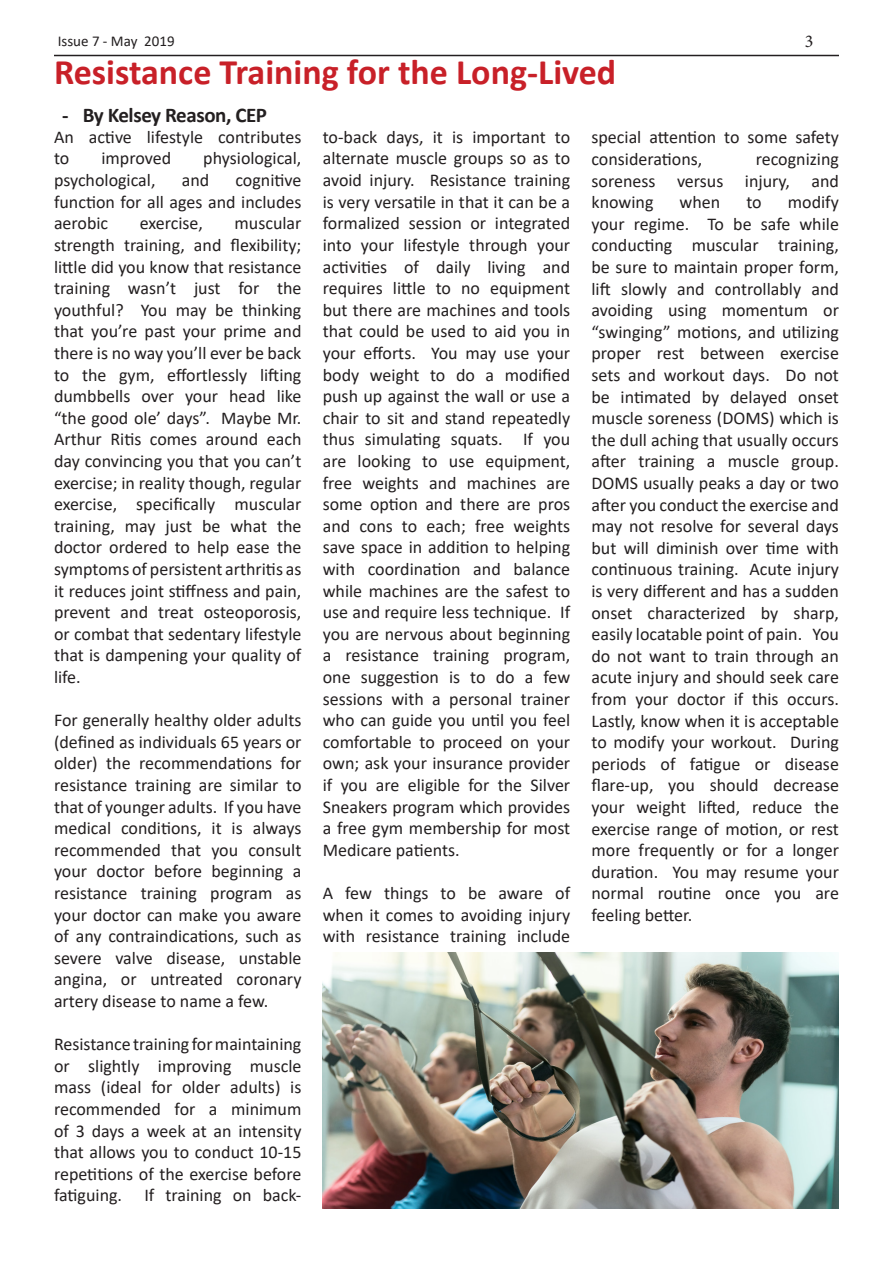
<style>
.page{position:relative;width:893px;height:1263px;background:#fff}
.page>*{position:absolute;margin:0;border:0;box-sizing:border-box;transform-origin:0 0}
.t1{font:700 36px "Calibri";color:#c82028}
.t2{font:700 21px "Calibri";letter-spacing:-.02em;color:#231f20}
.t3{font:18px/21.6px "Calibri";color:#231f20;text-align:justify}
.t4{font:18px "Minion Pro";color:#231f20}
.t5{font:15px "Calibri";color:#231f20}
</style>
<div class="page">
<hr style="left:54px;top:55px;width:785px;height:1px;background:#231f20">
<img style="left:323px;top:953px;width:516px;height:256px">
<p class="t5" style="left:58px;top:30px;width:118px">Issue 7 - May 2019</p>
<p class="t4" style="left:805px;top:29px;width:10px">3</p>
<p class="t1" style="left:54px;top:47px;width:564px">Resistance Training for the Long-Lived</p>
<p class="t2" style="left:62px;top:100px;width:206px">- By Kelsey Reason, CEP</p>
<p class="t3" style="left:54px;top:126px;width:249px">An active lifestyle contributes to</p>
<p class="t3" style="left:323px;top:126px;width:249px">to-back days, it is important to alternate muscle groups so as to avoid injury. Resistance training is very versatile in that it can be a formalized session or integrated into your lifestyle through your activities of daily living and requires little to no equipment but there are machines and tools that could be used to aid you in your efforts. You may use your body weight to do a modified push up against the wall or use a chair to sit and stand repeatedly thus simulating squats. If you are looking to use equipment, free weights and machines are some option and there are pros and cons to each; free weights save space in addition to helping with coordination and balance while machines are the safest to use and require less technique. If you are nervous about beginning a resistance training program, one suggestion is to do a few sessions with a personal trainer who can guide you until you feel comfortable to proceed on your own; ask your insurance provider if you are eligible for the Silver Sneakers program which provides a free gym membership for most Medicare patients.</p>
<p class="t3" style="left:323px;top:882px;width:249px">A few things to be aware of when it comes to avoiding injury with resistance training include</p>
<p class="t3" style="left:591px;top:126px;width:249px">special attention to some safety considerations,</p>
<p class="t3" style="left:101px;top:147px;width:71px">improved</p>
<p class="t3" style="left:203px;top:147px;width:100px">physiological,</p>
<p class="t3" style="left:54px;top:169px;width:103px">psychological,</p>
<p class="t3" style="left:182px;top:169px;width:29px">and</p>
<p class="t3" style="left:591px;top:148px;width:249px;text-indent:164px">recognizing soreness versus injury, and knowing</p>
<p class="t3" style="left:54px;top:169px;width:249px;text-indent:182px">cognitive function for all ages and includes aerobic</p>
<p class="t3" style="left:591px;top:191px;width:249px;text-indent:196px">modify your regime. To be safe while conducting muscular training, be sure to maintain proper form, lift slowly and controllably and avoiding using momentum or “swinging” motions, and utilizing proper rest between exercise sets and workout days. Do not be intimated by delayed onset muscle soreness (DOMS) which is the dull aching that usually occurs after training a muscle group.<br>DOMS usually peaks a day or two after you conduct the exercise and may not resolve for several days but will diminish over time with continuous training. Acute injury is very different and has a sudden onset characterized by sharp, easily locatable point of pain. You do not want to train through an acute injury and should seek care from your doctor if this occurs.<br>Lastly, know when it is acceptable to modify your workout. During periods of fatigue or disease flare-up, you should decrease your weight lifted, reduce the exercise range of motion, or rest more frequently or for a longer duration. You may resume your normal routine once you are feeling better.</p>
<p class="t3" style="left:680px;top:191px;width:42px">when</p>
<p class="t3" style="left:746px;top:191px;width:17px">to</p>
<p class="t3" style="left:54px;top:212px;width:249px;text-indent:180px">muscular strength training, and flexibility; little did you know that resistance training wasn’t just for the youthful? You may be thinking that you’re past your prime and there is no way you’ll ever be back to the gym, effortlessly lifting dumbbells over your head like “the good ole’ days”. Maybe Mr.<br>Arthur Ritis comes around each day convincing you that you can’t exercise; in reality though, regular exercise, specifically muscular training, may just be what the doctor ordered to help ease the symptoms of persistent arthritis as it reduces joint stiffness and pain, prevent and treat osteoporosis, or combat that sedentary lifestyle that is dampening your quality of life.</p>
<p class="t3" style="left:54px;top:709px;width:249px">For generally healthy older adults (defined as individuals 65 years or older) the recommendations for resistance training are similar to that of younger adults. If you have medical conditions, it is always recommended that you consult your doctor before beginning a resistance training program as your doctor can make you aware of any contraindications, such as severe valve disease, unstable angina, or untreated coronary artery disease to name a few.</p>
<p class="t3" style="left:54px;top:1033px;width:249px">Resistance training for maintaining or slightly improving muscle mass (ideal for older adults) is recommended for a minimum of 3 days a week at an intensity that allows you to conduct 10-15 repetitions of the exercise before fatiguing. If training on back-</p>
<p class="t3" style="left:140px;top:212px;width:65px">exercise,</p>
</div>
